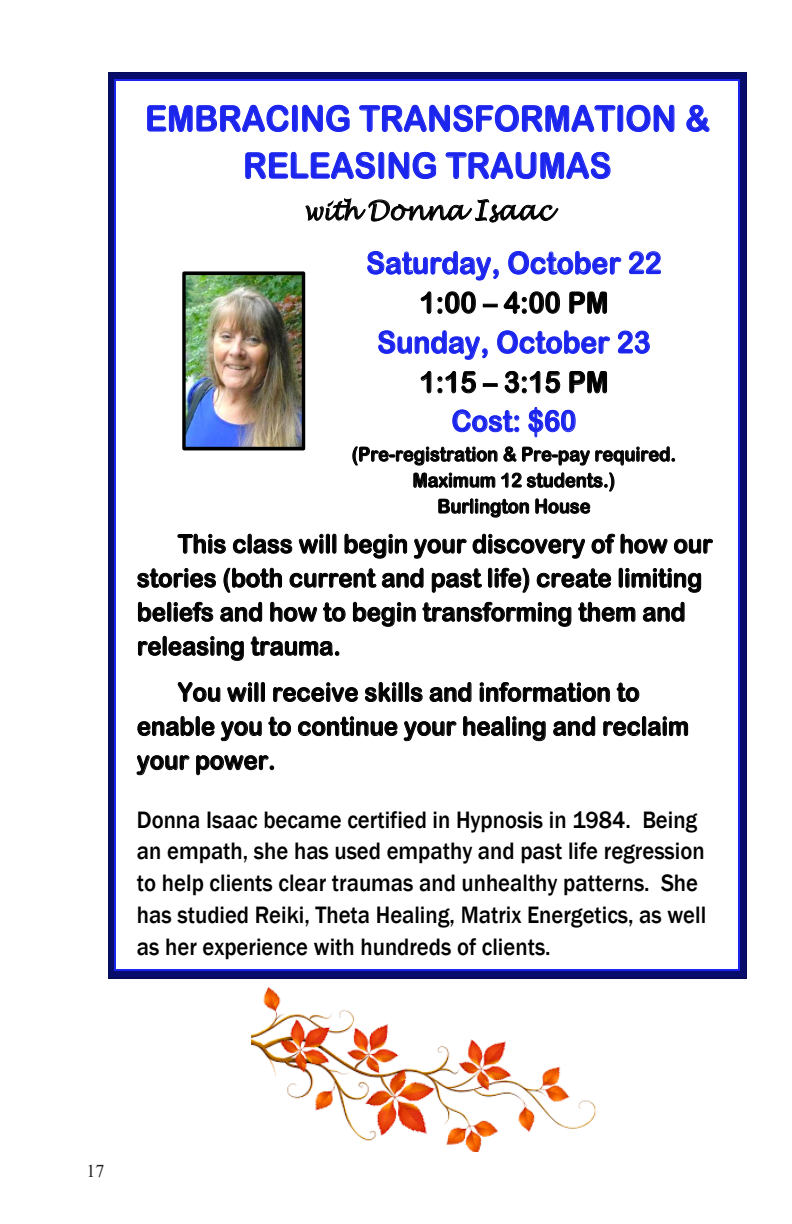
<style>
.page{position:relative;width:792px;height:1224px;background:#fff}
.page>*{position:absolute;margin:0;border:0;box-sizing:border-box;transform-origin:0 0}
.t1{font:35.4px/47px "Arial Rounded MT Bold";color:#1b25ed;text-align:center;scale:.93 1}
.t2{font:30.4px "Arial Rounded MT Bold";color:#1b25ed;scale:.93 1}
.t3{font:29.2px/38.8px "Arial Rounded MT Bold";color:#000;text-align:center;scale:.93 1}
.t4{font:italic 26.8px "Lucida Handwriting";color:#000;scale:.93 1}
.t5{font:25.6px/34px "Arial Rounded MT Bold";color:#000;scale:.93 1}
.t6{font:500 24.4px/31.8px "Franklin Gothic";color:#000;scale:.93 1}
.t7{font:19.4px/26px "Arial Rounded MT Bold";color:#000;text-align:center;scale:.93 1}
.t8{font:18px "Times New Roman";color:#231f20}
.s1{font-size:24.4px}
.s2{color:#1b25ed}
</style>
<div class="page">
<img style="left:187px;top:277px;width:113px;height:168px">
<div style="left:182px;top:272px;width:123px;height:178px;border:4px solid #000"></div>
<svg style="left:108px;top:72px;width:8px;height:9px"></svg>
<hr style="left:116px;top:72px;width:623px;height:2px;background:#060b57">
<div style="left:116px;top:74px;width:623px;height:5px;background:#080d6b"></div>
<hr style="left:116px;top:79px;width:623px;height:2px;background:#1b25ed">
<svg style="left:739px;top:72px;width:8px;height:9px"></svg>
<hr style="left:108px;top:81px;width:2px;height:888px;background:#060b57">
<div style="left:110px;top:81px;width:5px;height:888px;background:#080d6b"></div>
<hr style="left:115px;top:81px;width:1px;height:888px;background:#1b25ed">
<hr style="left:745px;top:81px;width:2px;height:888px;background:#060b57">
<div style="left:740px;top:81px;width:5px;height:888px;background:#080d6b"></div>
<hr style="left:739px;top:81px;width:1px;height:888px;background:#1b25ed">
<svg style="left:108px;top:969px;width:8px;height:9px"></svg>
<hr style="left:116px;top:977px;width:623px;height:1px;background:#060b57">
<div style="left:116px;top:971px;width:623px;height:6px;background:#080d6b"></div>
<hr style="left:116px;top:969px;width:623px;height:2px;background:#1b25ed">
<svg style="left:739px;top:969px;width:8px;height:9px"></svg>
<img style="left:251px;top:986px;width:345px;height:166px">
<p class="t1" style="left:145px;top:95px;width:609px">EMBRACING TRANSFORMATION &amp;<br>RELEASING TRAUMAS</p>
<p class="t4" style="left:303px;top:194px;width:268px"><span class="s1">with</span> Donna Isaac</p>
<p class="t2" style="left:366px;top:245px;width:319px">Saturday, October 22</p>
<p class="t3" style="left:420px;top:283px;width:205px">1:00 – 4:00 PM</p>
<p class="t2" style="left:377px;top:324px;width:295px">Sunday, October 23</p>
<p class="t3" style="left:420px;top:362px;width:205px">1:15 – 3:15 PM<br><span class="s2">Cost: $60</span></p>
<p class="t7" style="left:352px;top:441px;width:350px">(Pre-registration &amp; Pre-pay required.<br>Maximum 12 students.)<br>Burlington House</p>
<p class="t5" style="left:137px;top:526px;width:621px;text-indent:41px">This class will begin your discovery of how our stories (both current and past life) create limiting beliefs and how to begin transforming them and releasing trauma.</p>
<p class="t5" style="left:137px;top:675px;width:595px;text-indent:41px">You will receive skills and information to enable you to continue your healing and reclaim your power.</p>
<p class="t6" style="left:137px;top:804px;width:614px">Donna Isaac became certified in Hypnosis in 1984. Being an empath, she has used empathy and past life regression to help clients clear traumas and unhealthy patterns. She has studied Reiki, Theta Healing, Matrix Energetics, as well as her experience with hundreds of clients.</p>
<p class="t8" style="left:86px;top:1158px;width:19px">17</p>
</div>
